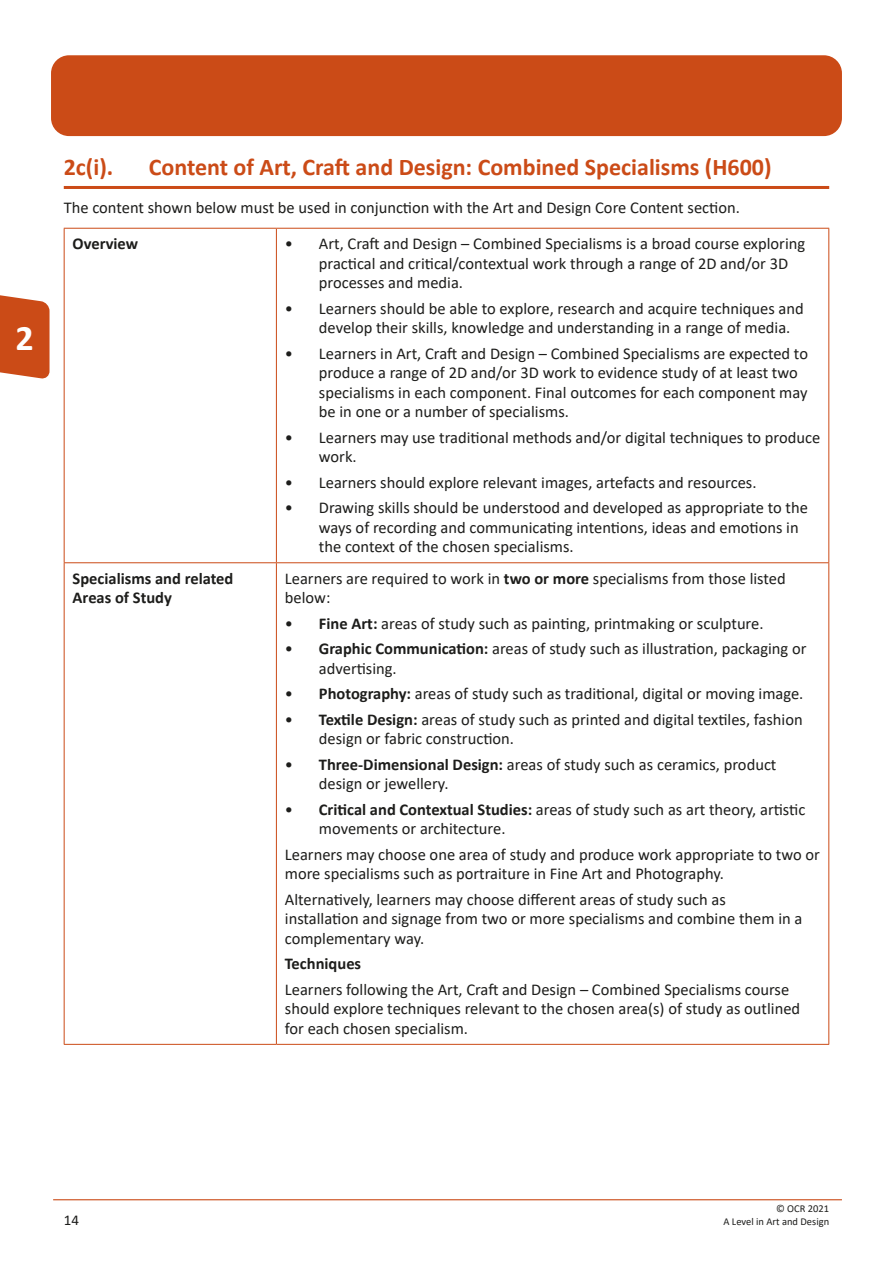
<style>
.page{position:relative;width:893px;height:1263px;background:#fff}
.page>*{position:absolute;margin:0;border:0;box-sizing:border-box;transform-origin:0 0}
.t1{font:700 36px "Calibri";color:#fff}
.Heading2i{font:700 24px "Calibri";color:#cb4b17}
.TableText{font:16.5px/19.5px "Calibri";color:#1d1d1b}
.BodyText{font:16.5px "Calibri";color:#1d1d1b}
.TableText-2{font:700 16.5px/19.8px "Calibri";color:#1d1d1b}
.t2{font:15px "Calibri";color:#1d1d1b}
.t3{font:10.5px "Calibri";color:#1d1d1b}
.s1{font-weight:700}
</style>
<div class="page">
<hr style="left:53px;top:1199px;width:789px;height:1px;background:#cb4b17">
<div style="left:51px;top:55px;width:791px;height:81px;background:#cb4b17;border-radius:18px"></div>
<svg style="left:0;top:295px;width:50px;height:84px;background:#d05c2d"></svg>
<hr style="left:64px;top:186px;width:765px;height:3px;background:#cb4b17">
<hr style="left:276px;top:229px;width:1px;height:333px;background:#cb4b17">
<hr style="left:64px;top:562px;width:212px;height:1px;background:#cb4b17">
<hr style="left:276px;top:562px;width:553px;height:1px;background:#cb4b17">
<hr style="left:276px;top:563px;width:1px;height:481px;background:#cb4b17">
<hr style="left:64px;top:1044px;width:212px;height:1px;background:#cb4b17">
<hr style="left:276px;top:1044px;width:553px;height:1px;background:#cb4b17">
<hr style="left:64px;top:228px;width:212px;height:1px;background:#cb4b17">
<hr style="left:64px;top:229px;width:1px;height:333px;background:#cb4b17">
<hr style="left:276px;top:228px;width:553px;height:1px;background:#cb4b17">
<hr style="left:828px;top:229px;width:1px;height:333px;background:#cb4b17">
<hr style="left:64px;top:563px;width:1px;height:481px;background:#cb4b17">
<hr style="left:828px;top:563px;width:1px;height:481px;background:#cb4b17">
<h1 class="t1" style="left:16px;top:312px;width:20px">2</h1>
<h2 class="Heading2i" style="left:64px;top:150px;width:51px">2c(i).</h2>
<h2 class="Heading2i" style="left:149px;top:150px;width:624px">Content of Art, Craft and Design: Combined Specialisms (H600)</h2>
<p class="BodyText" style="left:64px;top:196px;width:678px">The content shown below must be used in conjunction with the Art and Design Core Content section.</p>
<p class="TableText-2" style="left:73px;top:233px;width:67px">Overview</p>
<p class="TableText" style="left:319px;top:233px;width:488px;text-indent:-34px">• Art, Craft and Design – Combined Specialisms is a broad course exploring practical and critical/contextual work through a range of 2D and/or 3D processes and media.</p>
<p class="TableText" style="left:319px;top:298px;width:486px;text-indent:-34px">• Learners should be able to explore, research and acquire techniques and develop their skills, knowledge and understanding in a range of media.</p>
<p class="TableText" style="left:319px;top:343px;width:491px;text-indent:-34px">• Learners in Art, Craft and Design – Combined Specialisms are expected to produce a range of 2D and/or 3D work to evidence study of at least two specialisms in each component. Final outcomes for each component may be in one or a number of specialisms.</p>
<p class="TableText" style="left:319px;top:427px;width:503px;text-indent:-34px">• Learners may use traditional methods and/or digital techniques to produce work.</p>
<p class="TableText" style="left:285px;top:472px;width:473px">• Learners should explore relevant images, artefacts and resources.</p>
<p class="TableText" style="left:319px;top:497px;width:491px;text-indent:-34px">• Drawing skills should be understood and developed as appropriate to the ways of recording and communicating intentions, ideas and emotions in the context of the chosen specialisms.</p>
<p class="TableText-2" style="left:73px;top:568px;width:162px">Specialisms and related<br>Areas of Study</p>
<p class="TableText" style="left:285px;top:568px;width:502px">Learners are required to work in <span class="s1">two or more</span> specialisms from those listed below:</p>
<p class="TableText" style="left:285px;top:613px;width:480px">• <span class="s1">Fine Art:</span> areas of study such as painting, printmaking or sculpture.</p>
<p class="TableText" style="left:319px;top:638px;width:489px;text-indent:-34px">• <span class="s1">Graphic Communication:</span> areas of study such as illustration, packaging or advertising.</p>
<p class="TableText" style="left:285px;top:683px;width:520px">• <span class="s1">Photography:</span> areas of study such as traditional, digital or moving image.</p>
<p class="TableText" style="left:319px;top:709px;width:485px;text-indent:-34px">• <span class="s1">Textile Design:</span> areas of study such as printed and digital textiles, fashion design or fabric construction.</p>
<p class="TableText" style="left:319px;top:754px;width:459px;text-indent:-34px">• <span class="s1">Three-Dimensional Design:</span> areas of study such as ceramics, product design or jewellery.</p>
<p class="TableText" style="left:319px;top:799px;width:488px;text-indent:-34px">• <span class="s1">Critical and Contextual Studies:</span> areas of study such as art theory, artistic movements or architecture.</p>
<p class="TableText" style="left:285px;top:844px;width:537px">Learners may choose one area of study and produce work appropriate to two or more specialisms such as portraiture in Fine Art and Photography.</p>
<p class="TableText" style="left:285px;top:889px;width:519px">Alternatively, learners may choose different areas of study such as installation and signage from two or more specialisms and combine them in a complementary way.</p>
<p class="TableText-2" style="left:285px;top:953px;width:78px">Techniques</p>
<p class="TableText" style="left:285px;top:979px;width:517px">Learners following the Art, Craft and Design – Combined Specialisms course should explore techniques relevant to the chosen area(s) of study as outlined for each chosen specialism.</p>
<p class="t3" style="left:776px;top:1201px;width:55px">© OCR 2021</p>
<p class="t2" style="left:64px;top:1209px;width:17px">14</p>
<p class="t3" style="left:723px;top:1214px;width:107px">A Level in Art and Design</p>
</div>
